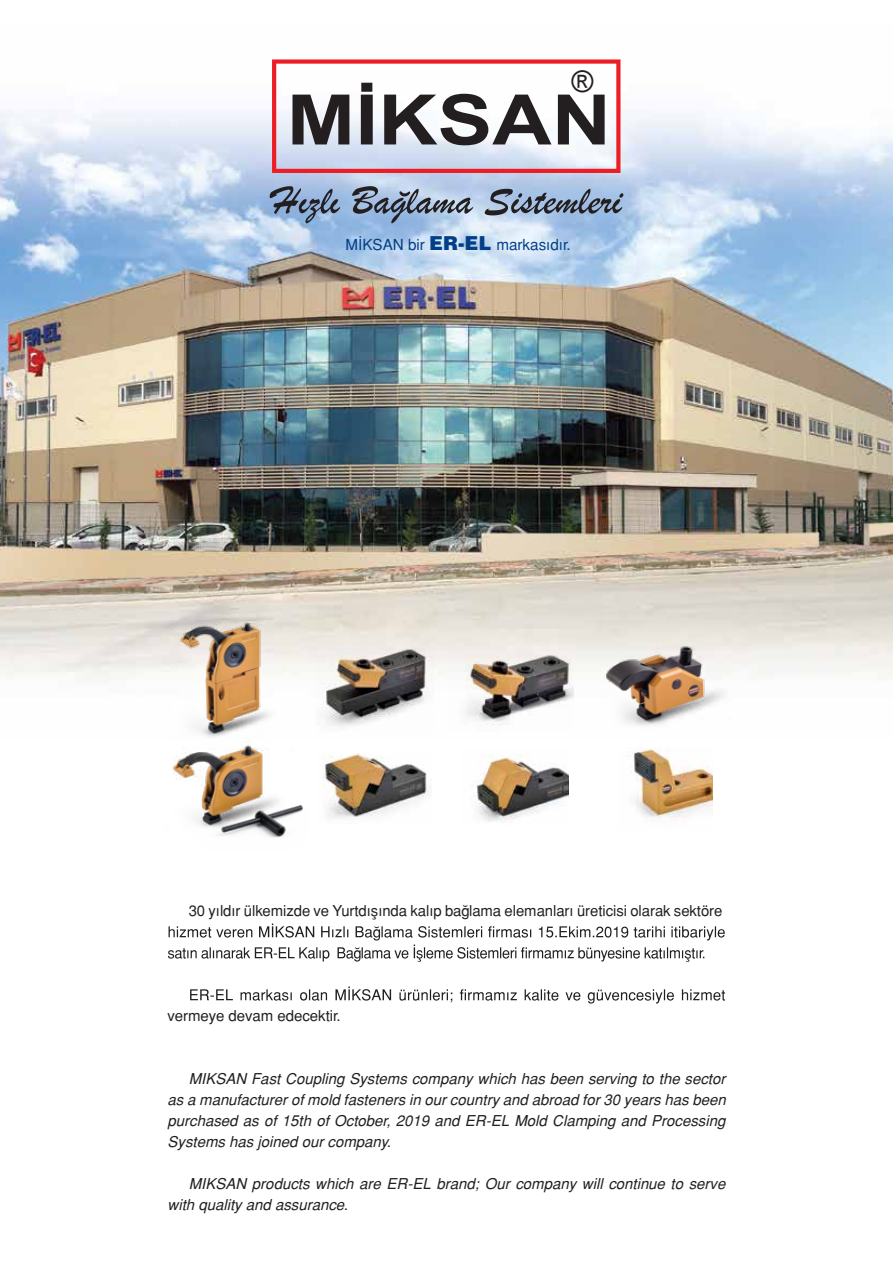
<style>
.page{position:relative;width:893px;height:1263px;background:#fff}
.page>*{position:absolute;margin:0;border:0;box-sizing:border-box;transform-origin:0 0}
.t1{font:29.85px "Arial";color:#231f20}
.t2{font:15.15px "Helvetica Normal Tr";color:#023f88}
.t3{font:italic 15px/21px "Helvetica Tr";color:#231f20;text-align:justify}
.t4{font:15px "Helvetica Normal Tr";letter-spacing:-.005em;color:#231f20}
.s1{font-family:"Helvetica Black Tr";font-size:19.2px}
</style>
<div class="page">
<img style="left:0;top:59px;width:893px;height:638px">
<svg style="left:270px;top:186px;width:353px;height:37px;background:#8a9eb9"></svg>
<svg style="left:272px;top:59px;width:348px;height:114px"></svg>
<img style="left:322px;top:753px;width:105px;height:65px">
<img style="left:472px;top:754px;width:96px;height:69px">
<img style="left:633px;top:748px;width:80px;height:74px">
<img style="left:449px;top:649px;width:124px;height:76px">
<img style="left:166px;top:606px;width:128px;height:131px">
<img style="left:315px;top:647px;width:118px;height:79px">
<img style="left:172px;top:740px;width:131px;height:98px">
<img style="left:593px;top:639px;width:143px;height:87px">
<svg style="left:168px;top:923px;width:557px;height:39px"></svg>
<svg style="left:190px;top:986px;width:535px;height:17px"></svg>
<h1 class="t1" style="left:572px;top:62px;width:23px">®</h1>
<p class="t2" style="left:345px;top:236px;width:227px">MİKSAN bir <span class="s1">ER-EL</span> markasıdır.</p>
<p class="t4" style="left:189px;top:902px;width:535px">30 yıldır ülkemizde ve Yurtdışında kalıp bağlama elemanları üreticisi olarak sektöre</p>
<p class="t4" style="left:167px;top:1007px;width:175px">vermeye devam edecektir.</p>
<p class="t3" style="left:167px;top:1068px;width:560px;text-indent:21px">MIKSAN Fast Coupling Systems company which has been serving to the sector as a manufacturer of mold fasteners in our country and abroad for 30 years has been purchased as of 15th of October, 2019 and ER-EL Mold Clamping and Processing Systems has joined our company.</p>
<p class="t3" style="left:168px;top:1173px;width:559px;text-indent:21px">MIKSAN products which are ER-EL brand; Our company will continue to serve with quality and assurance.</p>
</div>
